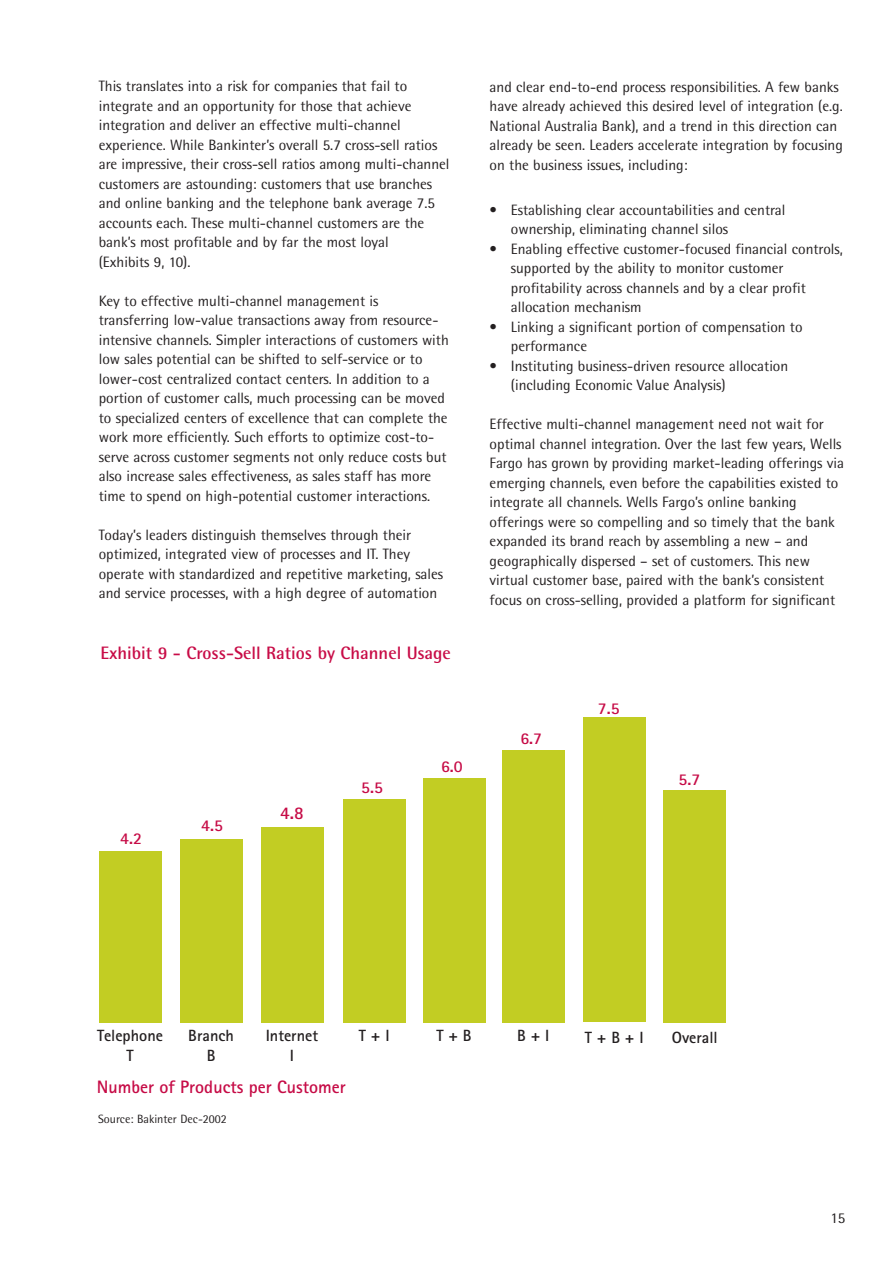
<style>
.page{position:relative;width:893px;height:1263px;background:#fff}
.page>*{position:absolute;margin:0;border:0;box-sizing:border-box;transform-origin:0 0}
.t1{font:700 18px "Agfa Rotis Semisans";color:#c80c47}
.t2{font:700 18px "Agfa Rotis Sans Serif";color:#c60b46}
.t3{font:700 17.85px "Agfa Rotis Sans Serif";color:#c60b46}
.t4{font:700 16.5px "Agfa Rotis Sans Serif";color:#c60b46}
.t5{font:700 16.2px/19.2px "Agfa Rotis Sans Serif";color:#231f20;text-align:center}
.t6{font:15px/19.5px "Agfa Rotis Semisans";color:#231f20}
.t7{font:12px "Agfa Rotis Semisans";color:#231f20}
</style>
<div class="page">
<svg style="left:99px;top:717px;width:627px;height:306px"></svg>
<p class="t6" style="left:99px;top:78px;width:352px">This translates into a risk for companies that fail to integrate and an opportunity for those that achieve integration and deliver an effective multi-channel experience. While Bankinter’s overall 5.7 cross-sell ratios are impressive, their cross-sell ratios among multi-channel customers are astounding: customers that use branches and online banking and the telephone bank average 7.5 accounts each. These multi-channel customers are the bank’s most profitable and by far the most loyal<br>(Exhibits 9, 10).</p>
<p class="t6" style="left:99px;top:292px;width:351px">Key to effective multi-channel management is transferring low-value transactions away from resource&shy;intensive channels. Simpler interactions of customers with low sales potential can be shifted to self-service or to lower-cost centralized contact centers. In addition to a portion of customer calls, much processing can be moved to specialized centers of excellence that can complete the work more efficiently. Such efforts to optimize cost-to&shy;serve across customer segments not only reduce costs but also increase sales effectiveness, as sales staff has more time to spend on high-potential customer interactions.</p>
<p class="t6" style="left:99px;top:526px;width:346px">Today’s leaders distinguish themselves through their optimized, integrated view of processes and IT. They operate with standardized and repetitive marketing, sales and service processes, with a high degree of automation</p>
<p class="t1" style="left:100px;top:646px;width:352px">Exhibit 9 - Cross-Sell Ratios by Channel Usage</p>
<p class="t4" style="left:120px;top:832px;width:23px">4.2</p>
<p class="t4" style="left:201px;top:819px;width:23px">4.5</p>
<p class="t3" style="left:280px;top:807px;width:25px">4.8</p>
<p class="t4" style="left:361px;top:781px;width:23px">5.5</p>
<p class="t4" style="left:441px;top:760px;width:23px">6.0</p>
<p class="t6" style="left:489px;top:79px;width:355px">and clear end-to-end process responsibilities. A few banks have already achieved this desired level of integration (e.g.<br>National Australia Bank), and a trend in this direction can already be seen. Leaders accelerate integration by focusing on the business issues, including:</p>
<p class="t6" style="left:511px;top:201px;width:276px;text-indent:-21px">• Establishing clear accountabilities and central ownership, eliminating channel silos</p>
<p class="t6" style="left:511px;top:240px;width:333px;text-indent:-21px">• Enabling effective customer-focused financial controls, supported by the ability to monitor customer profitability across channels and by a clear profit allocation mechanism</p>
<p class="t6" style="left:511px;top:318px;width:293px;text-indent:-21px">• Linking a significant portion of compensation to performance</p>
<p class="t6" style="left:511px;top:357px;width:279px;text-indent:-21px">• Instituting business-driven resource allocation (including Economic Value Analysis)</p>
<p class="t6" style="left:489px;top:416px;width:356px">Effective multi-channel management need not wait for optimal channel integration. Over the last few years, Wells Fargo has grown by providing market-leading offerings via emerging channels, even before the capabilities existed to integrate all channels. Wells Fargo’s online banking offerings were so compelling and so timely that the bank expanded its brand reach by assembling a new – and geographically dispersed – set of customers. This new virtual customer base, paired with the bank’s consistent focus on cross-selling, provided a platform for significant</p>
<p class="t4" style="left:520px;top:733px;width:23px">6.7</p>
<p class="t4" style="left:598px;top:702px;width:23px">7.5</p>
<p class="t4" style="left:678px;top:773px;width:23px">5.7</p>
<p class="t5" style="left:97px;top:1028px;width:67px">Telephone<br>T</p>
<p class="t5" style="left:188px;top:1028px;width:47px">Branch<br>B</p>
<p class="t5" style="left:266px;top:1028px;width:54px">Internet<br>I</p>
<p class="t5" style="left:359px;top:1028px;width:32px">T + I</p>
<p class="t5" style="left:436px;top:1028px;width:37px">T + B</p>
<p class="t5" style="left:517px;top:1028px;width:34px">B + I</p>
<p class="t5" style="left:585px;top:1029px;width:60px">T + B + I</p>
<p class="t5" style="left:671px;top:1029px;width:48px">Overall</p>
<p class="t2" style="left:97px;top:1080px;width:250px">Number of Products per Customer</p>
<p class="t7" style="left:98px;top:1115px;width:130px">Source: Bakinter Dec-2002</p>
<p class="t6" style="left:830px;top:1210px;width:17px">15</p>
</div>
